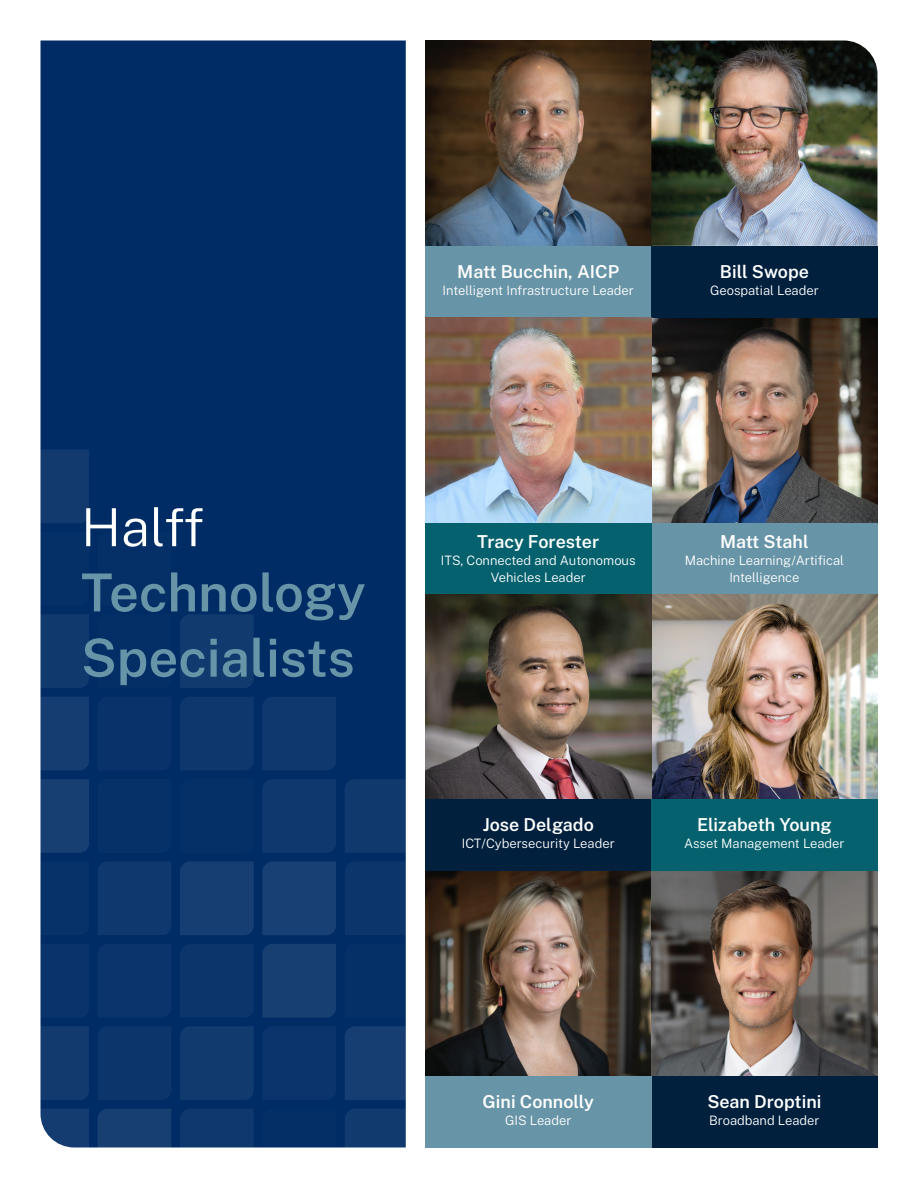
<style>
.page{position:relative;width:918px;height:1188px;background:#fff}
.page>*{position:absolute;margin:0;border:0;box-sizing:border-box;transform-origin:0 0}
.t1{font:600 52.5px "Public Sans";color:#6794a7}
.t2{font:300 52.5px "Public Sans";letter-spacing:-.015em;color:#fff}
.White_Bullet_List{font:600 17.85px "Public Sans";color:#fff}
.White_Bullet_List-2{font:300 12.9px/16.2px "Public Sans";color:#fff;text-align:center}
</style>
<div class="page">
<svg style="left:40px;top:40px;width:366px;height:1108px;background:#0d366c"></svg>
<div style="left:40px;top:449px;width:49px;height:74px;background:#123a6f"></div>
<div style="left:40px;top:532px;width:49px;height:74px;background:#042f67"></div>
<div style="left:40px;top:614px;width:49px;height:74px;background:#10396e"></div>
<div style="left:40px;top:697px;width:49px;height:73px;background:#153d71"></div>
<div style="left:40px;top:779px;width:49px;height:74px;background:#173f72"></div>
<div style="left:40px;top:861px;width:49px;height:74px;background:#073169"></div>
<div style="left:40px;top:944px;width:49px;height:74px;background:#09336a"></div>
<div style="left:40px;top:1026px;width:49px;height:74px;background:#123a6f"></div>
<svg style="left:40px;top:1109px;width:49px;height:39px;background:#375986"></svg>
<div style="left:98px;top:532px;width:73px;height:74px;background:#042f67"></div>
<div style="left:98px;top:614px;width:73px;height:74px;background:#032e66"></div>
<div style="left:98px;top:697px;width:73px;height:73px;background:#083269"></div>
<div style="left:98px;top:779px;width:73px;height:74px;background:#063068"></div>
<div style="left:98px;top:861px;width:73px;height:74px;background:#0f386e"></div>
<div style="left:98px;top:944px;width:73px;height:74px;background:#0a346b"></div>
<div style="left:98px;top:1026px;width:73px;height:74px;background:#0c356c"></div>
<div style="left:98px;top:1109px;width:73px;height:39px;background:#173f72"></div>
<div style="left:180px;top:614px;width:74px;height:74px;background:#113a6f"></div>
<div style="left:180px;top:697px;width:74px;height:73px;background:#0e376d"></div>
<div style="left:180px;top:779px;width:74px;height:74px;background:#042f67"></div>
<div style="left:180px;top:861px;width:74px;height:74px;background:#163e72"></div>
<div style="left:180px;top:944px;width:74px;height:74px;background:#0b356b"></div>
<div style="left:180px;top:1026px;width:74px;height:74px;background:#113a6f"></div>
<div style="left:180px;top:1109px;width:74px;height:39px;background:#0f386e"></div>
<div style="left:262px;top:697px;width:74px;height:73px;background:#0f386e"></div>
<div style="left:262px;top:779px;width:74px;height:74px;background:#0f386e"></div>
<div style="left:262px;top:861px;width:74px;height:74px;background:#194074"></div>
<div style="left:262px;top:944px;width:74px;height:74px;background:#173f72"></div>
<div style="left:262px;top:1026px;width:74px;height:74px;background:#0a346b"></div>
<div style="left:262px;top:1109px;width:74px;height:39px;background:#032e66"></div>
<div style="left:345px;top:779px;width:61px;height:74px;background:#10396e"></div>
<div style="left:345px;top:861px;width:61px;height:74px;background:#0b356b"></div>
<div style="left:345px;top:944px;width:61px;height:74px;background:#042f67"></div>
<div style="left:345px;top:1026px;width:61px;height:74px;background:#163e72"></div>
<div style="left:345px;top:1109px;width:61px;height:39px;background:#113a6f"></div>
<img style="left:425px;top:594px;width:453px;height:205px">
<img style="left:425px;top:871px;width:453px;height:205px">
<div style="left:651px;top:523px;width:227px;height:71px;background:#6794a7"></div>
<div style="left:651px;top:1076px;width:227px;height:72px;background:#00203d"></div>
<div style="left:425px;top:523px;width:226px;height:71px;background:#05616d"></div>
<div style="left:425px;top:1076px;width:226px;height:72px;background:#6794a7"></div>
<img style="left:425px;top:317px;width:453px;height:206px">
<div style="left:425px;top:246px;width:226px;height:71px;background:#6794a7"></div>
<div style="left:425px;top:799px;width:226px;height:72px;background:#00203d"></div>
<div style="left:651px;top:246px;width:227px;height:71px;background:#00203d"></div>
<div style="left:651px;top:799px;width:227px;height:72px;background:#05616d"></div>
<img style="left:425px;top:40px;width:453px;height:206px">
<p class="White_Bullet_List" style="left:457px;top:259px;width:163px">Matt Bucchin, AICP</p>
<p class="White_Bullet_List-2" style="left:443px;top:282px;width:193px">Intelligent Infrastructure Leader</p>
<p class="White_Bullet_List" style="left:720px;top:259px;width:91px">Bill Swope</p>
<p class="White_Bullet_List-2" style="left:710px;top:282px;width:110px">Geospatial Leader</p>
<p class="t2" style="left:81px;top:492px;width:125px">Halff</p>
<p class="t1" style="left:81px;top:558px;width:286px">Technology</p>
<p class="t1" style="left:81px;top:623px;width:275px">Specialists</p>
<p class="White_Bullet_List" style="left:477px;top:529px;width:124px">Tracy Forester</p>
<p class="White_Bullet_List-2" style="left:441px;top:552px;width:196px">ITS, Connected and Autonomous<br>Vehicles Leader</p>
<p class="White_Bullet_List" style="left:720px;top:529px;width:90px">Matt Stahl</p>
<p class="White_Bullet_List-2" style="left:685px;top:552px;width:161px">Machine Learning/Artifical<br>Intelligence</p>
<p class="White_Bullet_List" style="left:483px;top:813px;width:113px">Jose Delgado</p>
<p class="White_Bullet_List-2" style="left:462px;top:835px;width:154px">ICT/Cybersecurity Leader</p>
<p class="White_Bullet_List" style="left:697px;top:813px;width:136px">Elizabeth Young</p>
<p class="White_Bullet_List-2" style="left:684px;top:835px;width:162px">Asset Management Leader</p>
<p class="White_Bullet_List" style="left:483px;top:1089px;width:113px">Gini Connolly</p>
<p class="White_Bullet_List-2" style="left:505px;top:1112px;width:68px">GIS Leader</p>
<p class="White_Bullet_List" style="left:707px;top:1089px;width:116px">Sean Droptini</p>
<p class="White_Bullet_List-2" style="left:709px;top:1112px;width:112px">Broadband Leader</p>
</div>
